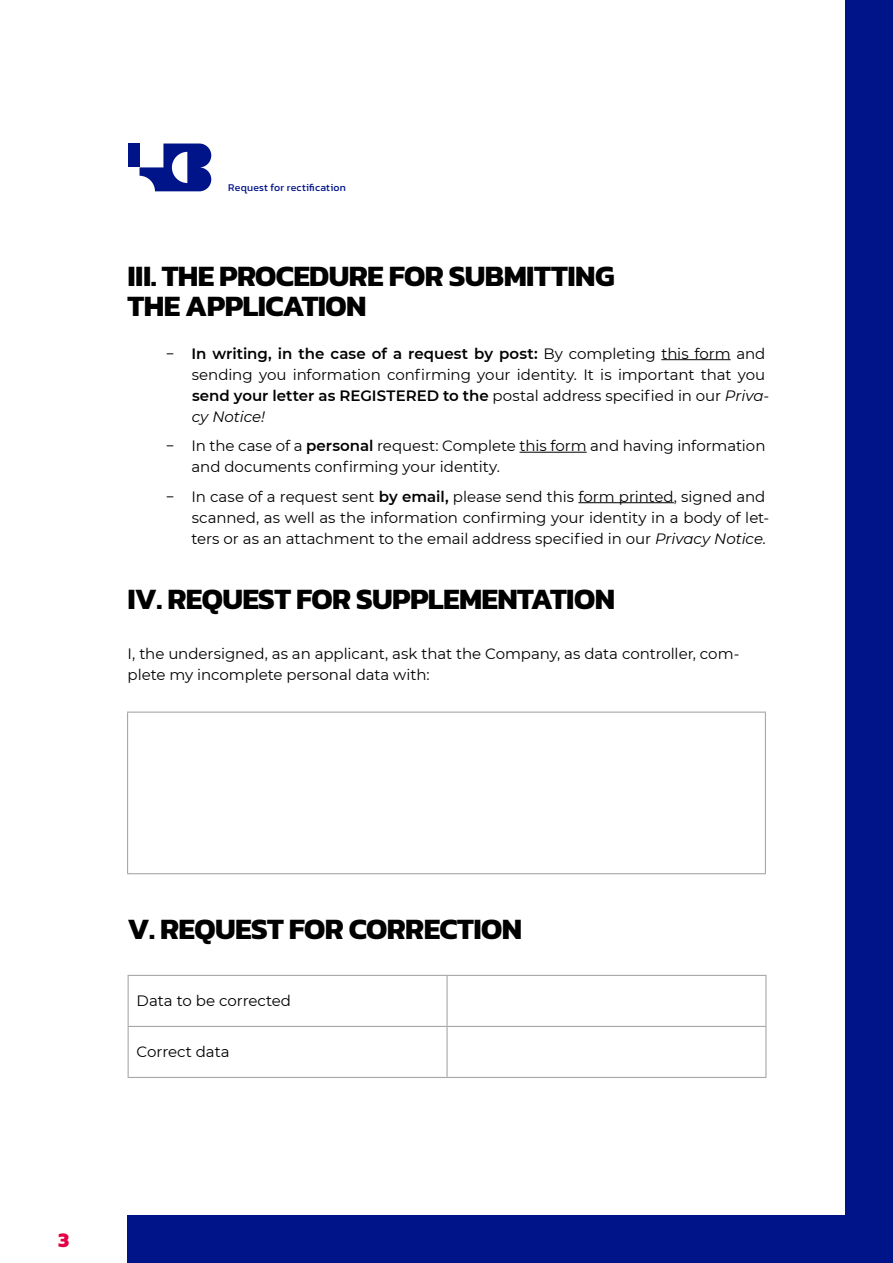
<style>
.page{position:relative;width:893px;height:1263px;background:#fff}
.page>*{position:absolute;margin:0;border:0;box-sizing:border-box;transform-origin:0 0}
.t1{font:700 30px/30px "Kanit";letter-spacing:-.02em;color:#000}
.t2{font:700 21px "Kanit";color:#e40046}
.t3{font:15px/21px "Montserrat";letter-spacing:-.005em;color:#000}
.t4{font:10.5px "Kanit";letter-spacing:.02em;color:#001489}
.s1{font-weight:600}
.s2{font-style:italic}
</style>
<div class="page">
<div style="left:845px;top:0;width:48px;height:1251px;background:#001489"></div>
<div style="left:128px;top:1216px;width:765px;height:47px;background:#001489"></div>
<div style="left:128px;top:144px;width:12px;height:23px;background:#001489"></div>
<svg style="left:140px;top:144px;width:71px;height:47px"></svg>
<hr style="left:661px;top:359px;width:70px;height:1px;background:#000">
<hr style="left:519px;top:452px;width:68px;height:1px;background:#000">
<hr style="left:578px;top:502px;width:96px;height:1px;background:#000">
<hr style="left:127px;top:713px;width:1px;height:160px;background:#a7a8a9">
<hr style="left:127px;top:711px;width:639px;height:2px;background:#a7a8a9">
<hr style="left:765px;top:713px;width:1px;height:160px;background:#a7a8a9">
<hr style="left:127px;top:873px;width:639px;height:1px;background:#a7a8a9">
<hr style="left:128px;top:976px;width:1px;height:50px;background:#a7a8a9">
<hr style="left:128px;top:1027px;width:1px;height:50px;background:#a7a8a9">
<hr style="left:128px;top:975px;width:319px;height:1px;background:#a7a8a9">
<hr style="left:128px;top:1026px;width:319px;height:1px;background:#a7a8a9">
<hr style="left:128px;top:1077px;width:319px;height:1px;background:#a7a8a9">
<hr style="left:446px;top:976px;width:2px;height:50px;background:#a7a8a9">
<hr style="left:446px;top:1027px;width:2px;height:50px;background:#a7a8a9">
<hr style="left:447px;top:975px;width:319px;height:1px;background:#a7a8a9">
<hr style="left:765px;top:976px;width:1px;height:50px;background:#a7a8a9">
<hr style="left:765px;top:1027px;width:1px;height:50px;background:#a7a8a9">
<hr style="left:447px;top:1026px;width:319px;height:1px;background:#a7a8a9">
<hr style="left:447px;top:1077px;width:319px;height:1px;background:#a7a8a9">
<p class="t4" style="left:228px;top:180px;width:119px">Request for rectification</p>
<h1 class="t1" style="left:128px;top:260px;width:488px">III. THE PROCEDURE FOR SUBMITTING<br>THE APPLICATION</h1>
<p class="t3" style="left:192px;top:342px;width:579px;text-indent:-26px">− <span class="s1">In writing, in the case of a request by post:</span> By completing this form and sending you information confirming your identity. It is important that you <span class="s1">send your letter as REGISTERED to the</span> postal address specified in our <span class="s2">Priva&shy;cy Notice!</span></p>
<p class="t3" style="left:192px;top:435px;width:575px;text-indent:-26px">− In the case of a <span class="s1">personal</span> request: Complete this form and having information and documents confirming your identity.</p>
<p class="t3" style="left:191px;top:485px;width:579px;text-indent:-26px">− In case of a request sent <span class="s1">by email,</span> please send this form printed, signed and scanned, as well as the information confirming your identity in a body of let&shy;ters or as an attachment to the email address specified in our <span class="s2">Privacy Notice.</span></p>
<h1 class="t1" style="left:128px;top:582px;width:489px">IV. REQUEST FOR SUPPLEMENTATION</h1>
<p class="t3" style="left:127px;top:642px;width:613px">I, the undersigned, as an applicant, ask that the Company, as data controller, com&shy;plete my incomplete personal data with:</p>
<h1 class="t1" style="left:128px;top:913px;width:396px">V. REQUEST FOR CORRECTION</h1>
<p class="t3" style="left:137px;top:990px;width:156px">Data to be corrected</p>
<p class="t3" style="left:137px;top:1041px;width:95px">Correct data</p>
<h2 class="t2" style="left:58px;top:1223px;width:13px">3</h2>
</div>
